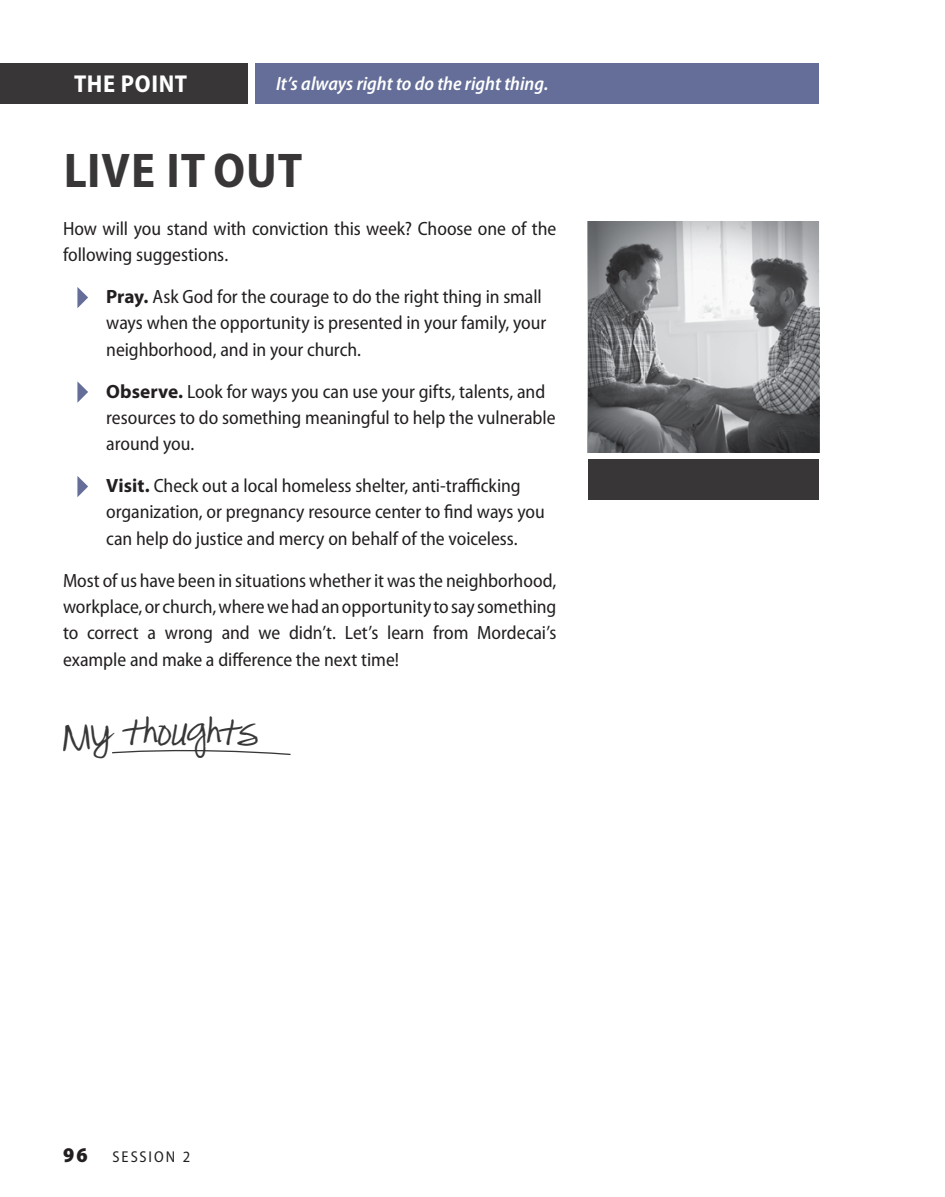
<style>
.page{position:relative;width:945px;height:1197px;background:#fff}
.page>*{position:absolute;margin:0;border:0;box-sizing:border-box;transform-origin:0 0}
.t1{font:700 semi-condensed 49px "Myriad Pro";letter-spacing:.02em;color:#383637}
.t2{font:28px "Pea Alesa";color:#383637}
.t3{font:700 semi-condensed 24.5px "Myriad Pro";letter-spacing:.025em;color:#fff}
.t4{font:900 semi-condensed 21px "Myriad Pro";color:#231f20}
.t5{font:semi-condensed 19.25px/26.2px "Myriad Pro";letter-spacing:-.005em;color:#231f20}
.t6{font:italic 600 semi-condensed 19.25px "Myriad Pro";color:#fff}
.t7{font:semi-condensed 15.75px "Myriad Pro";letter-spacing:.12em;color:#231f20}
.s1{font-weight:700;font-stretch:normal}
</style>
<div class="page">
<div style="left:0;top:63px;width:248px;height:40px;background:#383637"></div>
<div style="left:255px;top:63px;width:564px;height:40px;background:#646e98"></div>
<svg style="left:77px;top:287px;width:11px;height:21px"></svg>
<svg style="left:77px;top:381px;width:11px;height:22px"></svg>
<svg style="left:77px;top:476px;width:11px;height:21px"></svg>
<svg style="left:588px;top:221px;width:231px;height:231px;background:#8f9092"></svg>
<div style="left:588px;top:459px;width:231px;height:41px;background:#383637"></div>
<svg style="left:112px;top:749px;width:179px;height:6px"></svg>
<p class="t3" style="left:74px;top:70px;width:115px">THE POINT</p>
<p class="t6" style="left:276px;top:74px;width:274px">It’s always right to do the right thing.</p>
<h1 class="t1" style="left:63px;top:143px;width:241px">LIVE IT OUT</h1>
<p class="t5" style="left:63px;top:216px;width:495px">How will you stand with conviction this week? Choose one of the following suggestions.</p>
<p class="t5" style="left:106px;top:284px;width:442px"><span class="s1">Pray.</span> Ask God for the courage to do the right thing in small ways when the opportunity is presented in your family, your neighborhood, and in your church.</p>
<p class="t5" style="left:106px;top:379px;width:451px"><span class="s1">Observe.</span> Look for ways you can use your gifts, talents, and resources to do something meaningful to help the vulnerable around you.</p>
<p class="t5" style="left:106px;top:473px;width:440px"><span class="s1">Visit.</span> Check out a local homeless shelter, anti-trafficking organization, or pregnancy resource center to find ways you can help do justice and mercy on behalf of the voiceless.</p>
<p class="t5" style="left:63px;top:568px;width:495px;text-align:justify">Most of us have been in situations whether it was the neighborhood, workplace, or church, where we had an opportunity to say something to correct a wrong and we didn’t. Let’s learn from Mordecai’s example and make a difference the next time!</p>
<h2 class="t2" style="left:63px;top:729px;width:196px">My thoughts</h2>
<p class="t4" style="left:63px;top:1143px;width:26px">96</p>
<p class="t7" style="left:113px;top:1149px;width:79px">SESSION 2</p>
</div>
